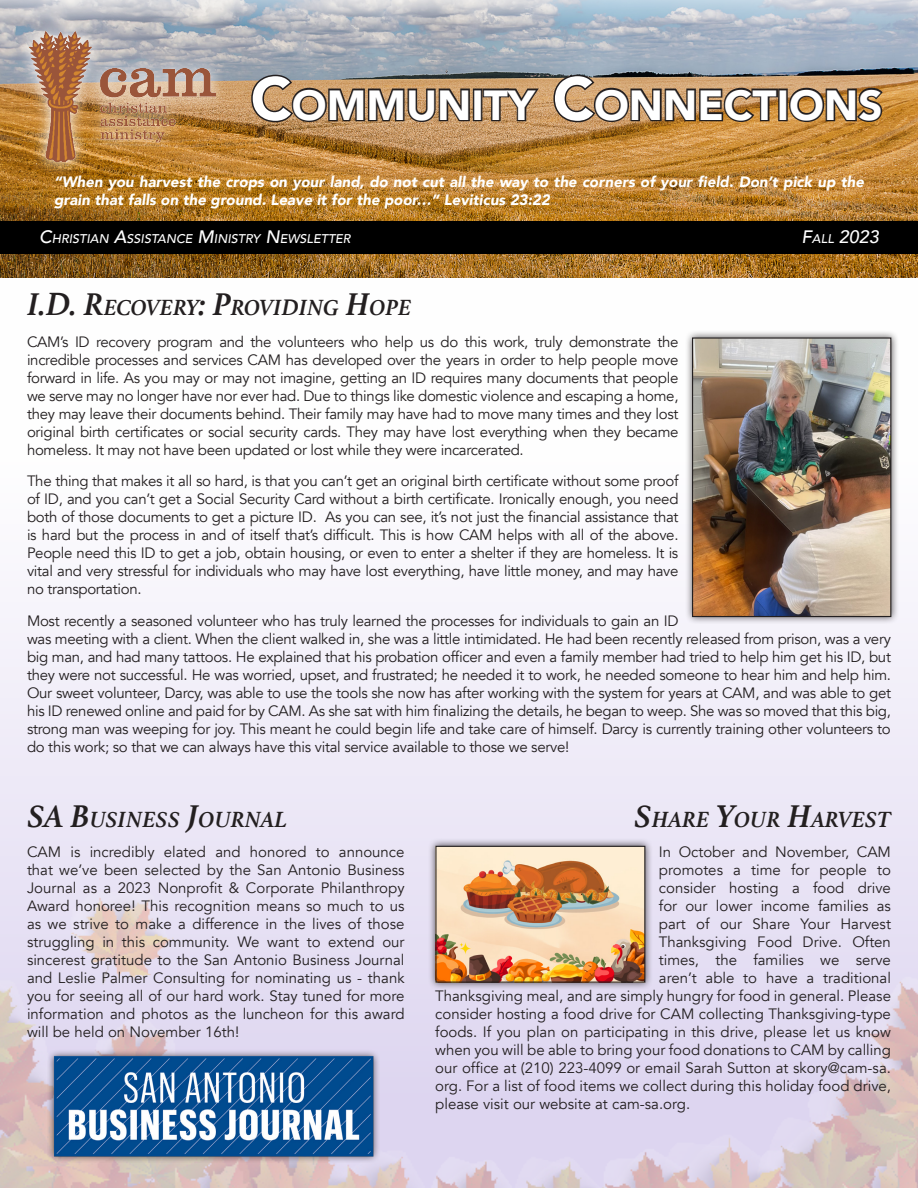
<style>
.page{position:relative;width:918px;height:1188px;background:#fff}
.page>*{position:absolute;margin:0;border:0;box-sizing:border-box;transform-origin:0 0}
.t1{font:900 42px "Avenir";color:#fff}
.t2{font:italic 700 23.1px "Athelas";color:#231f20}
.t3{font:italic 500 18px "Avenir";color:#fff}
.t4{font:15px/18px "Avenir";letter-spacing:-.02em;color:#231f20;text-align:justify}
.t5{font:15px "Avenir";color:#231f20}
.t6{font:italic 900 15px/18px "Avenir";color:#fff}
.t7{font:italic 500 12.6px "Avenir";color:#fff}
.s1{font-size:60px;color:#231f20}
.s2{color:#231f20}
.s3{font-size:18px}
.s4{font-size:12.6px}
.s5{font-size:33px}
</style>
<div class="page">
<div style="left:0;top:602px;width:918px;height:290px;background:#efecf8"></div>
<img style="left:0;top:892px;width:918px;height:296px">
<img style="left:0;top:0;width:918px;height:278px">
<svg style="left:16px;top:18px;width:213px;height:159px;background:#b1946d"></svg>
<img style="left:29px;top:32px;width:186px;height:130px">
<div style="left:46px;top:1049px;width:334px;height:115px;background:#231f20;opacity:.75"></div>
<img style="left:36px;top:1053px;width:359px;height:105px">
<div style="left:0;top:221px;width:918px;height:33px;background:#000"></div>
<div style="left:684px;top:330px;width:215px;height:294px;background:#231f20;opacity:.75"></div>
<img style="left:694px;top:339px;width:195px;height:276px">
<div style="left:692px;top:337px;width:199px;height:280px;border:1px solid #231f20"></div>
<div style="left:428px;top:838px;width:225px;height:152px;background:#231f20;opacity:.75"></div>
<img style="left:437px;top:848px;width:206px;height:133px">
<div style="left:435px;top:846px;width:210px;height:137px;border:1px solid #231f20"></div>
<p class="t1" style="left:251px;top:69px;width:633px"><span class="s1">C</span>OMMUNITY <span class="s1">C</span><span class="s2">ONNE</span>C<span class="s2">TIONS</span></p>
<p class="t6" style="left:54px;top:173px;width:812px">“When you harvest the crops on your land, do not cut all the way to the corners of your field. Don’t pick up the grain that falls on the ground. Leave it for the poor…” Leviticus 23:22</p>
<p class="t7" style="left:39px;top:231px;width:313px"><span class="s3">C</span>HRISTIAN <span class="s3">A</span>SSISTANCE <span class="s3">M</span>INISTRY <span class="s3">N</span>EWSLETTER</p>
<p class="t3" style="left:802px;top:226px;width:79px">F<span class="s4">ALL</span> 2023</p>
<p class="t2" style="left:27px;top:289px;width:386px"><span class="s5">I.D. R</span>ECOVERY<span class="s5">: P</span>ROVIDING <span class="s5">H</span>OPE</p>
<p class="t4" style="left:27px;top:333px;width:653px">CAM’s ID recovery program and the volunteers who help us do this work, truly demonstrate the incredible processes and services CAM has developed over the years in order to help people move forward in life. As you may or may not imagine, getting an ID requires many documents that people we serve may no longer have nor ever had. Due to things like domestic violence and escaping a home, they may leave their documents behind. Their family may have had to move many times and they lost original birth certificates or social security cards. They may have lost everything when they became homeless. It may not have been updated or lost while they were incarcerated.</p>
<p class="t4" style="left:27px;top:472px;width:653px">The thing that makes it all so hard, is that you can’t get an original birth certificate without some proof of ID, and you can’t get a Social Security Card without a birth certificate. Ironically enough, you need both of those documents to get a picture ID. As you can see, it’s not just the financial assistance that is hard but the process in and of itself that’s difficult. This is how CAM helps with all of the above.<br>People need this ID to get a job, obtain housing, or even to enter a shelter if they are homeless. It is vital and very stressful for individuals who may have lost everything, have little money, and may have no transportation.</p>
<p class="t4" style="left:27px;top:612px;width:866px;text-align:left">Most recently a seasoned volunteer who has truly learned the processes for individuals to gain an ID<br>was meeting with a client. When the client walked in, she was a little intimidated. He had been recently released from prison, was a very big man, and had many tattoos. He explained that his probation officer and even a family member had tried to help him get his ID, but they were not successful. He was worried, upset, and frustrated; he needed it to work, he needed someone to hear him and help him.<br>Our sweet volunteer, Darcy, was able to use the tools she now has after working with the system for years at CAM, and was able to get his ID renewed online and paid for by CAM. As she sat with him finalizing the details, he began to weep. She was so moved that this big, strong man was weeping for joy. This meant he could begin life and take care of himself. Darcy is currently training other volunteers to do this work; so that we can always have this vital service available to those we serve!</p>
<p class="t2" style="left:27px;top:801px;width:262px"><span class="s5">SA B</span>USINESS <span class="s5">J</span>OURNAL</p>
<p class="t4" style="left:27px;top:843px;width:379px">CAM is incredibly elated and honored to announce that we’ve been selected by the San Antonio Business Journal as a 2023 Nonprofit &amp; Corporate Philanthropy Award honoree! This recognition means so much to us as we strive to make a difference in the lives of those struggling in this community. We want to extend our sincerest gratitude to the San Antonio Business Journal and Leslie Palmer Consulting for nominating us - thank you for seeing all of our hard work. Stay tuned for more information and photos as the luncheon for this award will be held on November 16th!</p>
<p class="t2" style="left:634px;top:801px;width:34px"><span class="s5">S</span>HAR</p>
<p class="t2" style="left:696px;top:801px;width:197px">E <span class="s5">Y</span>OUR <span class="s5">H</span>ARVEST</p>
<p class="t5" style="left:659px;top:843px;width:234px">In October and November, CAM</p>
<p class="t5" style="left:659px;top:861px;width:234px">promotes a time for people to</p>
<p class="t5" style="left:659px;top:879px;width:234px">consider hosting a food drive</p>
<p class="t5" style="left:659px;top:897px;width:234px">for our lower income families as</p>
<p class="t5" style="left:659px;top:915px;width:234px">part of our Share Your Harvest</p>
<p class="t5" style="left:659px;top:933px;width:234px">Thanksgiving Food Drive. Often</p>
<p class="t5" style="left:659px;top:951px;width:234px">times, the families we serve</p>
<p class="t5" style="left:659px;top:969px;width:234px">aren’t able to have a traditional</p>
<p class="t5" style="left:435px;top:987px;width:457px">Thanksgiving meal, and are simply hungry for food in general. Please</p>
<p class="t5" style="left:435px;top:1005px;width:457px">consider hosting a food drive for CAM collecting Thanksgiving-type</p>
<p class="t5" style="left:435px;top:1023px;width:457px">foods. If you plan on participating in this drive, please let us know</p>
<p class="t5" style="left:435px;top:1041px;width:457px">when you will be able to bring your food donations to CAM by calling</p>
<p class="t5" style="left:435px;top:1059px;width:457px">our office at (210) 223-4099 or email Sarah Sutton at skory@cam-sa.</p>
<p class="t5" style="left:435px;top:1077px;width:457px">org. For a list of food items we collect during this holiday food drive,</p>
<p class="t5" style="left:435px;top:1095px;width:256px">please visit our website at cam-sa.org.</p>
</div>
